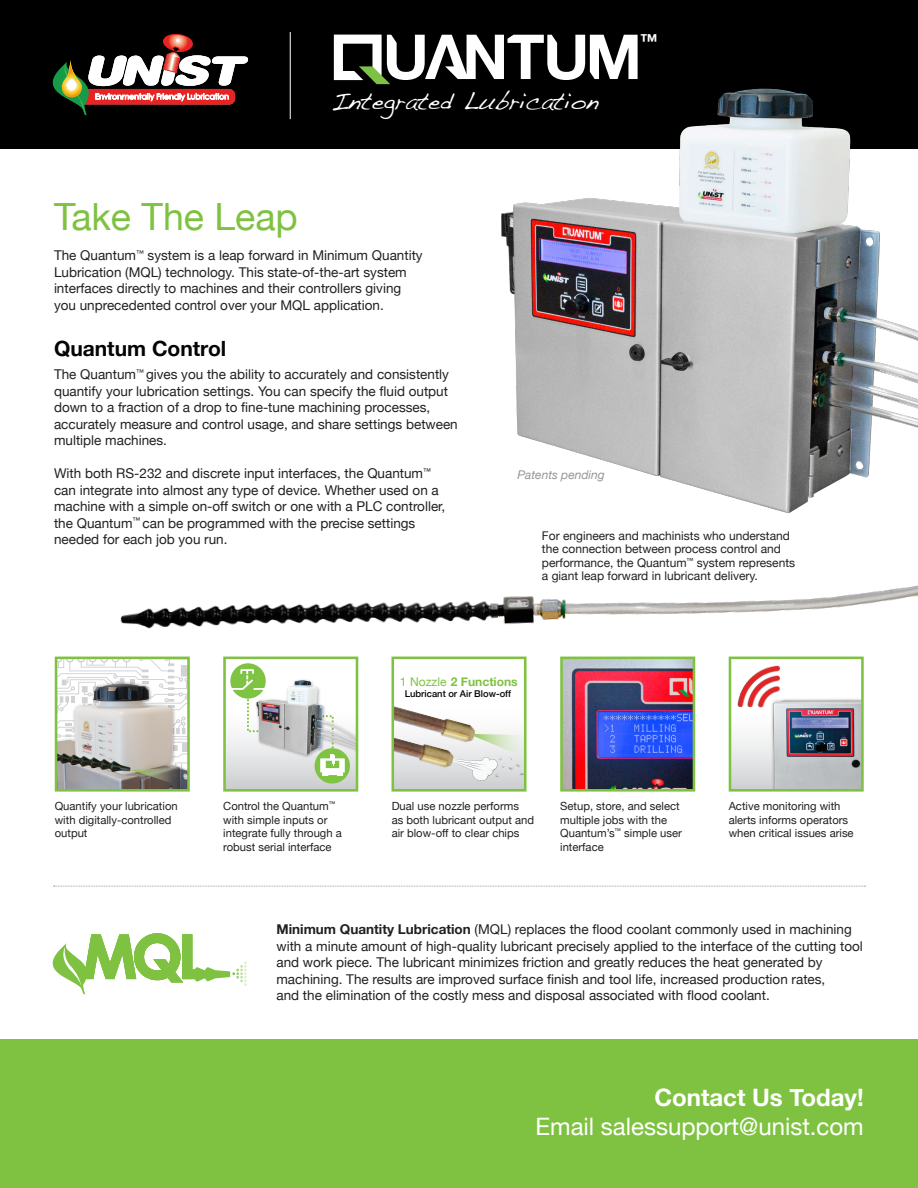
<style>
.page{position:relative;width:918px;height:1188px;background:#fff}
.page>*{position:absolute;margin:0;border:0;box-sizing:border-box;transform-origin:0 0}
.t1{font:37.5px "Helvetica Neue";color:#7fc241}
.t2{font:24.3px "Handwriting Dakota";color:#fff}
.t3{font:24px "Helvetica Neue";color:#fff}
.t4{font:700 24px "Helvetica Neue";color:#fff}
.t5{font:700 21px "Helvetica Neue";color:#040503}
.t6{font:700 17.85px "Helvetica Neue";color:#fff}
.t7{font:13.5px/16.5px "Helvetica Neue";color:#231f20}
.t8{font:700 12.15px "Helvetica Neue";color:#7fc241}
.t9{font:12px "Helvetica Neue";color:#231f20}
.Paragraph{font:italic 12px "Helvetica Neue";color:#939598}
.t10{font:11.25px/13.5px "Helvetica Neue";color:#231f20}
.t11{font:500 9.45px "Helvetica Neue";color:#050504}
.s1{font-weight:400}
.s2{font-weight:700}
</style>
<div class="page">
<div style="left:0;top:1040px;width:918px;height:148px;background:#7fc241"></div>
<div style="left:0;top:0;width:918px;height:148px;background:#000001"></div>
<hr style="left:290px;top:32px;width:1px;height:87px;background:#fff">
<img style="left:59px;top:784px;width:86px;height:4px">
<svg style="left:59px;top:661px;width:127px;height:123px"></svg>
<div style="left:55px;top:657px;width:135px;height:135px;border:3px solid #7fc241"></div>
<div style="left:225px;top:658px;width:132px;height:132px;background:#d4d5d7"></div>
<div style="left:315px;top:748px;width:35px;height:36px;background:#7fc343;border-radius:50%"></div>
<svg style="left:320px;top:765px;width:25px;height:11px"></svg>
<img style="left:228px;top:692px;width:126px;height:73px">
<div style="left:223px;top:657px;width:135px;height:135px;border:3px solid #7fc241"></div>
<svg style="left:513px;top:772px;width:10px;height:9px"></svg>
<img style="left:395px;top:772px;width:118px;height:16px">
<img style="left:395px;top:706px;width:128px;height:66px">
<div style="left:391px;top:657px;width:136px;height:135px;border:3px solid #7fc241"></div>
<img style="left:564px;top:692px;width:127px;height:96px">
<div style="left:560px;top:657px;width:135px;height:135px;border:3px solid #7fc241"></div>
<img style="left:733px;top:692px;width:127px;height:96px">
<div style="left:729px;top:657px;width:135px;height:135px;border:3px solid #7fc241"></div>
<svg style="left:54px;top:886px;width:811px;height:1px"></svg>
<svg style="left:52px;top:933px;width:195px;height:62px"></svg>
<svg style="left:334px;top:35px;width:304px;height:49px"></svg>
<svg style="left:52px;top:34px;width:197px;height:82px"></svg>
<img style="left:479px;top:43px;width:439px;height:470px">
<img style="left:112px;top:585px;width:806px;height:107px">
<p class="t2" style="left:331px;top:86px;width:269px">Integrated Lubrication</p>
<p class="t1" style="left:54px;top:194px;width:245px">Take The Leap</p>
<p class="t7" style="left:54px;top:247px;width:370px">The Quantum<sup>™</sup> system is a leap forward in Minimum Quantity</p>
<p class="t7" style="left:54px;top:263px;width:354px">Lubrication (MQL) technology. This state-of-the-art system</p>
<p class="t7" style="left:54px;top:280px;width:349px">interfaces directly to machines and their controllers giving</p>
<p class="t7" style="left:54px;top:296px;width:331px">you unprecedented control over your MQL application.</p>
<p class="t6" style="left:640px;top:30px;width:19px">™</p>
<p class="t5" style="left:54px;top:332px;width:174px">Quantum Control</p>
<p class="t7" style="left:54px;top:366px;width:397px">The Quantum<sup>™</sup> gives you the ability to accurately and consistently</p>
<p class="t7" style="left:54px;top:382px;width:396px">quantify your lubrication settings. You can specify the fluid output</p>
<p class="t7" style="left:54px;top:399px;width:378px">down to a fraction of a drop to fine-tune machining processes,</p>
<p class="t7" style="left:54px;top:415px;width:405px">accurately measure and control usage, and share settings between</p>
<p class="t7" style="left:54px;top:432px;width:115px">multiple machines.</p>
<p class="t7" style="left:54px;top:465px;width:393px">With both RS-232 and discrete input interfaces, the Quantum<sup>™ </sup>can integrate into almost any type of device. Whether used on a machine with a simple on-off switch or one with a PLC controller, the Quantum<sup>™</sup> can be programmed with the precise settings needed for each job you run.</p>
<p class="Paragraph" style="left:517px;top:468px;width:89px">Patents pending</p>
<p class="t9" style="left:542px;top:528px;width:250px">For engineers and machinists who understand</p>
<p class="t9" style="left:542px;top:542px;width:241px">the connection between process control and</p>
<p class="t9" style="left:542px;top:555px;width:255px">performance, the Quantum<sup>™</sup> system represents</p>
<p class="t9" style="left:542px;top:569px;width:218px">a giant leap forward in lubricant delivery.</p>
<p class="t10" style="left:55px;top:799px;width:124px">Quantify your lubrication</p>
<p class="t10" style="left:55px;top:813px;width:118px">with digitally-controlled output</p>
<p class="t8" style="left:400px;top:673px;width:119px"><span class="s1">1 Nozzle</span> 2 Functions</p>
<p class="t11" style="left:405px;top:686px;width:108px">Lubricant or Air Blow-off</p>
<p class="t10" style="left:223px;top:799px;width:120px">Control the Quantum<sup>™ </sup>with simple inputs or integrate fully through a robust serial interface</p>
<p class="t10" style="left:392px;top:799px;width:129px">Dual use nozzle performs</p>
<p class="t10" style="left:392px;top:813px;width:144px">as both lubricant output and air blow-off to clear chips</p>
<p class="t10" style="left:560px;top:799px;width:121px">Setup, store, and select multiple jobs with the</p>
<p class="t10" style="left:560px;top:826px;width:123px">Quantum’s<sup>™</sup> simple user interface</p>
<p class="t10" style="left:729px;top:799px;width:126px">Active monitoring with alerts informs operators when critical issues arise</p>
<p class="t7" style="left:276px;top:921px;width:577px"><span class="s2">Minimum Quantity Lubrication</span> (MQL) replaces the flood coolant commonly used in machining</p>
<p class="t7" style="left:276px;top:937px;width:588px">with a minute amount of high-quality lubricant precisely applied to the interface of the cutting tool</p>
<p class="t7" style="left:276px;top:954px;width:548px">and work piece. The lubricant minimizes friction and greatly reduces the heat generated by</p>
<p class="t7" style="left:276px;top:970px;width:550px">machining. The results are improved surface finish and tool life, increased production rates,</p>
<p class="t7" style="left:276px;top:987px;width:495px">and the elimination of the costly mess and disposal associated with flood coolant.</p>
<p class="t4" style="left:654px;top:1079px;width:211px">Contact Us Today!</p>
<p class="t3" style="left:536px;top:1112px;width:330px">Email salessupport@unist.com</p>
</div>
